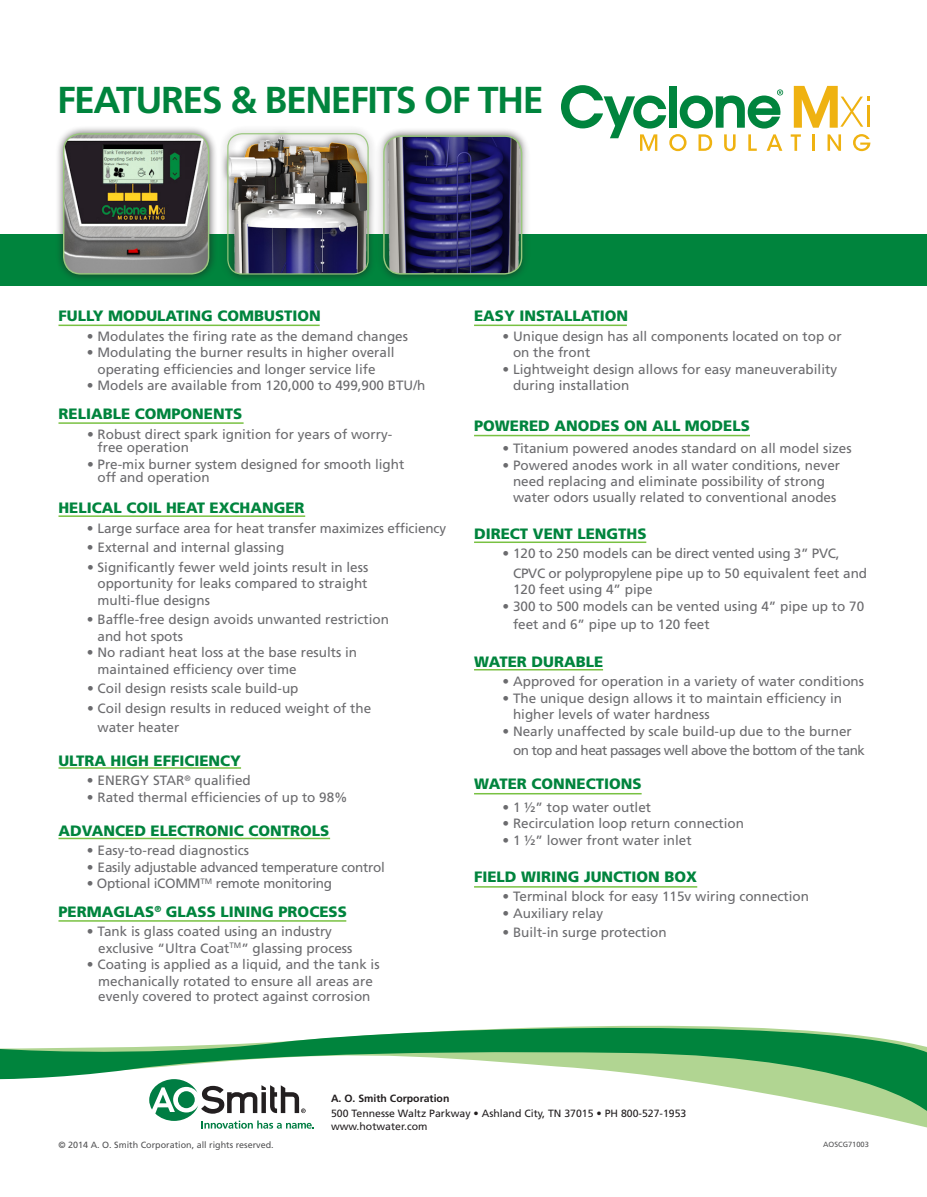
<style>
.page{position:relative;width:927px;height:1197px;background:#fff}
.page>*{position:absolute;margin:0;border:0;box-sizing:border-box;transform-origin:0 0}
.t1{font:700 37.5px "Frutiger LT Std";letter-spacing:-.04em;color:#00843d}
.t2{font:900 15px "Frutiger LT Std";color:#00843d}
.t3{font:13.5px/16.5px "Frutiger LT Std";color:#6b6b6e}
.t4{font:13.5px/19.5px "Frutiger LT Std";letter-spacing:-.02em;color:#6b6b6e}
.t5{font:13.5px/18.9px "Frutiger LT Std";letter-spacing:-.04em;color:#6b6b6e}
.t6{font:10.5px/15.6px "Frutiger LT Std";color:#231f20}
.t7{font:9px "Frutiger LT Std";color:#545455}
.t8{font:7.5px "Frutiger LT Std";color:#545455}
.s1{font-weight:700}
</style>
<div class="page">
<div style="left:0;top:234px;width:927px;height:52px;background:#00843d"></div>
<div style="left:219px;top:125px;width:158px;height:158px;background:#231f20;opacity:.71"></div>
<img style="left:228px;top:134px;width:140px;height:140px">
<div style="left:227px;top:133px;width:142px;height:142px;border:1px solid #99c87d;border-radius:14px"></div>
<div style="left:375px;top:127px;width:155px;height:156px;background:#231f20;opacity:.71"></div>
<img style="left:384px;top:136px;width:138px;height:138px">
<div style="left:383px;top:135px;width:139px;height:140px;border:1px solid #99c87d;border-radius:17px"></div>
<div style="left:55px;top:125px;width:162px;height:158px;background:#231f20;opacity:.71"></div>
<img style="left:64px;top:134px;width:145px;height:140px">
<div style="left:63px;top:133px;width:146px;height:142px;border:1px solid #99c87d;border-radius:17px"></div>
<hr style="left:58px;top:325px;width:262px;height:1px;background:#79c142">
<hr style="left:474px;top:325px;width:153px;height:1px;background:#79c142">
<hr style="left:474px;top:435px;width:276px;height:1px;background:#79c142">
<hr style="left:474px;top:542px;width:172px;height:1px;background:#79c142">
<hr style="left:474px;top:669px;width:129px;height:1px;background:#79c142">
<hr style="left:474px;top:793px;width:168px;height:1px;background:#79c142">
<hr style="left:474px;top:886px;width:223px;height:2px;background:#79c142">
<hr style="left:58px;top:422px;width:186px;height:2px;background:#79c142">
<hr style="left:58px;top:515px;width:247px;height:2px;background:#79c142">
<hr style="left:58px;top:767px;width:183px;height:2px;background:#79c142">
<hr style="left:58px;top:838px;width:272px;height:1px;background:#79c142">
<hr style="left:58px;top:920px;width:288px;height:2px;background:#79c142">
<svg style="left:162px;top:1118px;width:765px;height:11px"></svg>
<svg style="left:0;top:1025px;width:927px;height:93px"></svg>
<svg style="left:794px;top:86px;width:75px;height:42px"></svg>
<hr style="left:867px;top:105px;width:2px;height:22px;background:#efb211">
<svg style="left:791px;top:134px;width:10px;height:17px"></svg>
<hr style="left:812px;top:134px;width:3px;height:17px;background:#efb211">
<svg style="left:828px;top:134px;width:13px;height:17px"></svg>
<svg style="left:853px;top:134px;width:17px;height:17px"></svg>
<svg style="left:561px;top:85px;width:222px;height:66px"></svg>
<p class="t1" style="left:57px;top:78px;width:488px">FEATURES &amp; BENEFITS OF THE</p>
<p class="t2" style="left:58px;top:307px;width:264px">FULLY MODULATING COMBUSTION</p>
<p class="t3" style="left:87px;top:328px;width:323px">• Modulates the firing rate as the demand changes</p>
<p class="t3" style="left:98px;top:344px;width:299px;text-indent:-11px">• Modulating the burner results in higher overall operating efficiencies and longer service life</p>
<p class="t3" style="left:87px;top:377px;width:340px">• Models are available from 120,000 to 499,900 BTU/h</p>
<p class="t2" style="left:58px;top:405px;width:185px">RELIABLE COMPONENTS</p>
<p class="t3" style="left:98px;top:428px;width:296px;line-height:13.5px;text-indent:-11px">• Robust direct spark ignition for years of worry&shy;free operation</p>
<p class="t3" style="left:98px;top:458px;width:308px;line-height:13.5px;text-indent:-11px">• Pre-mix burner system designed for smooth light off and operation</p>
<p class="t2" style="left:58px;top:499px;width:248px">HELICAL COIL HEAT EXCHANGER</p>
<p class="t3" style="left:87px;top:520px;width:361px">• Large surface area for heat transfer maximizes efficiency</p>
<p class="t3" style="left:87px;top:539px;width:199px">• External and internal glassing</p>
<p class="t3" style="left:98px;top:559px;width:272px;text-align:justify;text-indent:-11px">• Significantly fewer weld joints result in less opportunity for leaks compared to straight multi-flue designs</p>
<p class="t3" style="left:98px;top:611px;width:293px;text-indent:-11px">• Baffle-free design avoids unwanted restriction and hot spots</p>
<p class="t3" style="left:98px;top:644px;width:261px;text-indent:-11px">• No radiant heat loss at the base results in maintained efficiency over time</p>
<p class="t3" style="left:87px;top:680px;width:213px">• Coil design resists scale build-up</p>
<p class="t3" style="left:98px;top:698px;width:275px;line-height:19.5px;text-indent:-11px">• Coil design results in reduced weight of the water heater</p>
<p class="t2" style="left:58px;top:752px;width:184px">ULTRA HIGH EFFICIENCY</p>
<p class="t3" style="left:87px;top:773px;width:165px">• ENERGY STAR<sup>®</sup> qualified</p>
<p class="t3" style="left:87px;top:789px;width:262px">• Rated thermal efficiencies of up to 98%</p>
<p class="t2" style="left:58px;top:821px;width:272px">ADVANCED ELECTRONIC CONTROLS</p>
<p class="t3" style="left:87px;top:842px;width:164px">• Easy-to-read diagnostics</p>
<p class="t4" style="left:87px;top:857px;width:299px">• Easily adjustable advanced temperature control</p>
<p class="t4" style="left:87px;top:874px;width:247px">• Optional iCOMM<sup>TM</sup> remote monitoring</p>
<p class="t2" style="left:58px;top:903px;width:290px">PERMAGLAS<sup>®</sup> GLASS LINING PROCESS</p>
<p class="t3" style="left:98px;top:923px;width:256px;text-indent:-11px">• Tank is glass coated using an industry exclusive “Ultra Coat<sup>TM</sup>” glassing process</p>
<p class="t3" style="left:87px;top:957px;width:294px;line-height:16px;text-align:center">• Coating is applied as a liquid, and the tank is mechanically rotated to ensure all areas are evenly covered to protect against corrosion</p>
<p class="t2" style="left:474px;top:307px;width:156px">EASY INSTALLATION</p>
<p class="t3" style="left:513px;top:328px;width:330px;text-indent:-11px">• Unique design has all components located on top or on the front</p>
<p class="t3" style="left:513px;top:361px;width:326px;text-indent:-11px">• Lightweight design allows for easy maneuverability during installation</p>
<p class="t2" style="left:474px;top:417px;width:277px">POWERED ANODES ON ALL MODELS</p>
<p class="t3" style="left:503px;top:440px;width:351px">• Titanium powered anodes standard on all model sizes</p>
<p class="t3" style="left:503px;top:457px;width:339px;text-align:center">• Powered anodes work in all water conditions, never need replacing and eliminate possibility of strong water odors usually related to conventional anodes</p>
<p class="t2" style="left:474px;top:525px;width:174px">DIRECT VENT LENGTHS</p>
<p class="t4" style="left:513px;top:544px;width:356px;text-indent:-11px">• 120 to 250 models can be direct vented using 3” PVC,<br>CPVC or polypropylene pipe up to 50 equivalent feet and</p>
<p class="t3" style="left:513px;top:581px;width:141px">120 feet using 4” pipe</p>
<p class="t3" style="left:513px;top:597px;width:353px;line-height:18px;text-indent:-11px">• 300 to 500 models can be vented using 4” pipe up to 70 feet and 6” pipe up to 120 feet</p>
<p class="t2" style="left:474px;top:652px;width:131px">WATER DURABLE</p>
<p class="t3" style="left:503px;top:673px;width:363px">• Approved for operation in a variety of water conditions</p>
<p class="t3" style="left:513px;top:690px;width:331px;text-indent:-11px">• The unique design allows it to maintain efficiency in higher levels of water hardness</p>
<p class="t5" style="left:513px;top:722px;width:353px;text-indent:-11px">• Nearly unaffected by scale build-up due to the burner on top and heat passages well above the bottom of the tank</p>
<p class="t2" style="left:474px;top:775px;width:169px">WATER CONNECTIONS</p>
<p class="t3" style="left:503px;top:799px;width:150px">• 1 ½” top water outlet</p>
<p class="t3" style="left:503px;top:815px;width:243px">• Recirculation loop return connection</p>
<p class="t3" style="left:503px;top:832px;width:191px">• 1 ½” lower front water inlet</p>
<p class="t2" style="left:474px;top:867px;width:225px">FIELD WIRING JUNCTION BOX</p>
<p class="t3" style="left:503px;top:888px;width:308px">• Terminal block for easy 115v wiring connection</p>
<p class="t3" style="left:503px;top:905px;width:102px">• Auxiliary relay</p>
<p class="t3" style="left:503px;top:924px;width:166px">• Built-in surge protection</p>
<p class="t6" style="left:331px;top:1090px;width:357px"><span class="s1">A. O. Smith Corporation<br></span>500 Tennesse Waltz Parkway • Ashland City, TN 37015 • PH 800-527-1953</p>
<p class="t6" style="left:331px;top:1118px;width:98px">www.hotwater.com</p>
<p class="t7" style="left:58px;top:1140px;width:217px">© 2014 A. O. Smith Corporation, all rights reserved.</p>
<p class="t8" style="left:823px;top:1140px;width:47px">AOSCG71003</p>
</div>
